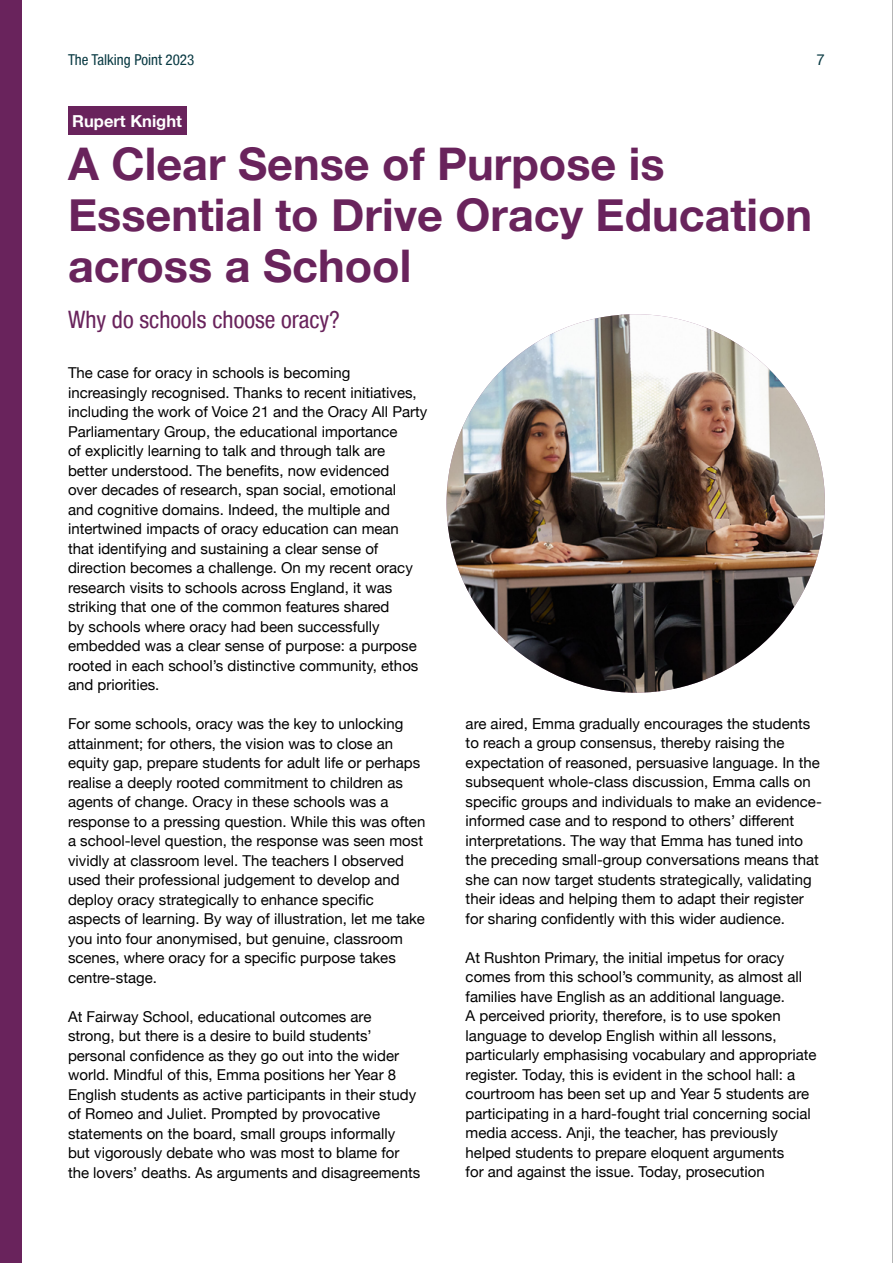
<style>
.page{position:relative;width:893px;height:1263px;background:#fff}
.page>*{position:absolute;margin:0;border:0;box-sizing:border-box;transform-origin:0 0}
.t1{font:700 45px/51px "Helvetica Neue";color:#69235c}
.t2{font:condensed 24px "Helvetica Neue Condensed";color:#69235c}
.t3{font:700 16.5px "Helvetica Neue";color:#fff}
.t4{font:15px/19.5px "Helvetica Neue";color:#000}
.t5{font:condensed 15px "Helvetica Neue Condensed";color:#083942}
.t6{font:15px "Helvetica Neue";color:#083942}
</style>
<div class="page">
<hr style="left:892px;top:0;width:1px;height:1263px;background:#706f6f">
<div style="left:0;top:0;width:22px;height:1263px;background:#69235c"></div>
<div style="left:68px;top:106px;width:118px;height:28px;background:#69235c"></div>
<img style="left:446px;top:314px;width:379px;height:379px;border-radius:189px">
<p class="t5" style="left:68px;top:51px;width:128px">The Talking Point 2023</p>
<p class="t6" style="left:817px;top:49px;width:10px">7</p>
<p class="t3" style="left:72px;top:108px;width:111px">Rupert Knight</p>
<h1 class="t1" style="left:68px;top:140px;width:746px">A Clear Sense of Purpose is<br>Essential to Drive Oracy Education across a School</h1>
<h2 class="t2" style="left:68px;top:305px;width:273px">Why do schools choose oracy?</h2>
<p class="t4" style="left:68px;top:364px;width:361px">The case for oracy in schools is becoming increasingly recognised. Thanks to recent initiatives, including the work of Voice 21 and the Oracy All Party Parliamentary Group, the educational importance<br>of explicitly learning to talk and through talk are better understood. The benefits, now evidenced<br>over decades of research, span social, emotional<br>and cognitive domains. Indeed, the multiple and intertwined impacts of oracy education can mean that identifying and sustaining a clear sense of direction becomes a challenge. On my recent oracy research visits to schools across England, it was striking that one of the common features shared<br>by schools where oracy had been successfully embedded was a clear sense of purpose: a purpose rooted in each school’s distinctive community, ethos and priorities.</p>
<p class="t4" style="left:68px;top:715px;width:359px">For some schools, oracy was the key to unlocking attainment; for others, the vision was to close an equity gap, prepare students for adult life or perhaps realise a deeply rooted commitment to children as agents of change. Oracy in these schools was a response to a pressing question. While this was often a school-level question, the response was seen most vividly at classroom level. The teachers I observed used their professional judgement to develop and deploy oracy strategically to enhance specific aspects of learning. By way of illustration, let me take you into four anonymised, but genuine, classroom scenes, where oracy for a specific purpose takes centre-stage.</p>
<p class="t4" style="left:68px;top:1007px;width:354px">At Fairway School, educational outcomes are strong, but there is a desire to build students’ personal confidence as they go out into the wider world. Mindful of this, Emma positions her Year 8<br>English students as active participants in their study of Romeo and Juliet. Prompted by provocative statements on the board, small groups informally but vigorously debate who was most to blame for the lovers’ deaths. As arguments and disagreements</p>
<p class="t4" style="left:466px;top:714px;width:358px">are aired, Emma gradually encourages the students to reach a group consensus, thereby raising the expectation of reasoned, persuasive language. In the subsequent whole-class discussion, Emma calls on specific groups and individuals to make an evidence&shy;informed case and to respond to others’ different interpretations. The way that Emma has tuned into the preceding small-group conversations means that she can now target students strategically, validating their ideas and helping them to adapt their register for sharing confidently with this wider audience.</p>
<p class="t4" style="left:466px;top:948px;width:352px">At Rushton Primary, the initial impetus for oracy comes from this school’s community, as almost all families have English as an additional language.<br>A perceived priority, therefore, is to use spoken language to develop English within all lessons, particularly emphasising vocabulary and appropriate register. Today, this is evident in the school hall: a courtroom has been set up and Year 5 students are participating in a hard-fought trial concerning social media access. Anji, the teacher, has previously helped students to prepare eloquent arguments<br>for and against the issue. Today, prosecution</p>
</div>
